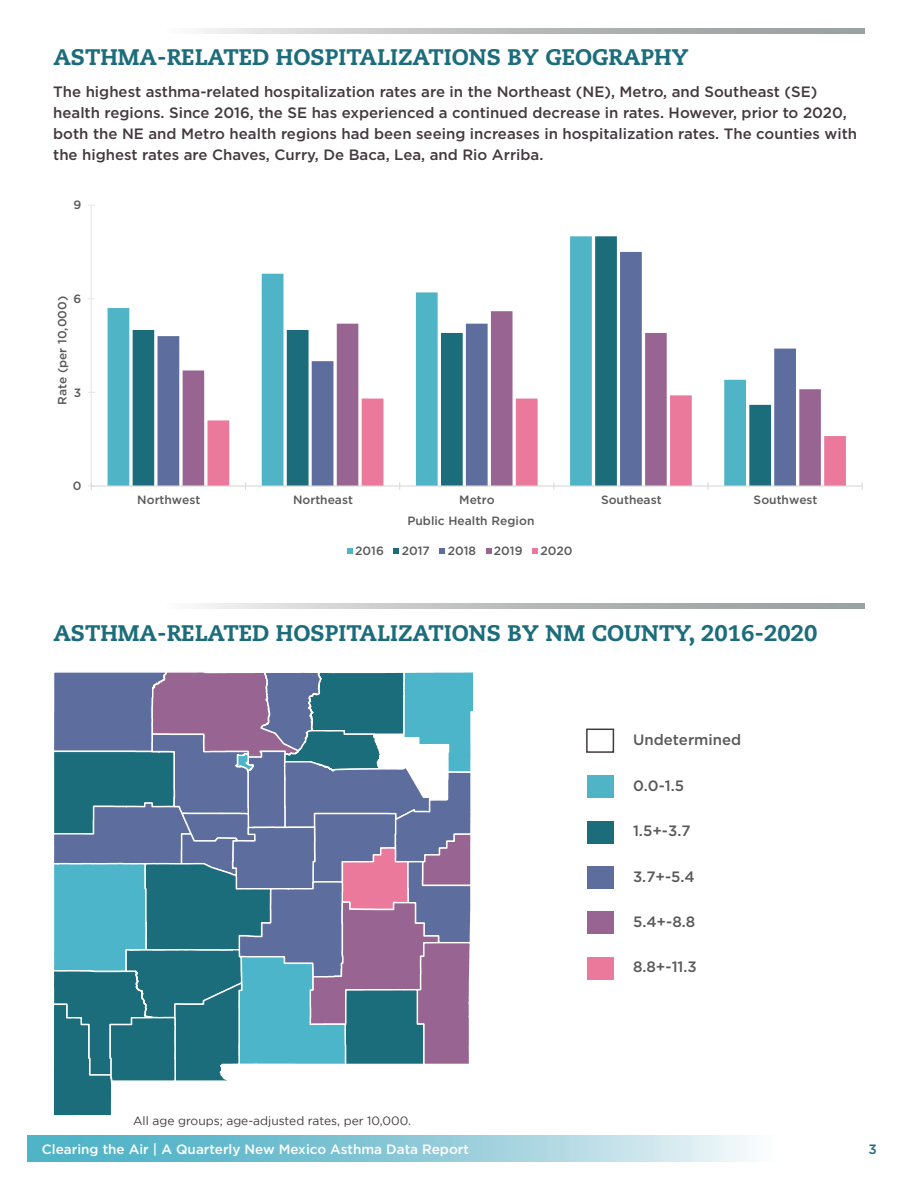
<style>
.page{position:relative;width:918px;height:1188px;background:#fff}
.page>*{position:absolute;margin:0;border:0;box-sizing:border-box;transform-origin:0 0}
.t1{font:800 22.5px "Caecilia LT Std";color:#1c6d7c}
.t2{font:500 15px/21px "Gotham";color:#43393f}
.t3{font:500 15px "Gotham";color:#595959}
.t4{font:500 13.5px "Gotham";color:#fff}
.t5{font:500 13.5px "Gotham";color:#1c6d7c}
.t6{font:500 12px "Gotham";color:#595959}
.t7{font:12px "Gotham";color:#43393f}
</style>
<div class="page">
<svg style="left:27px;top:1136px;width:726px;height:25px;background:#8fcbd9"></svg>
<svg style="left:198px;top:28px;width:667px;height:6px;background:#bbbebf"></svg>
<svg style="left:198px;top:604px;width:667px;height:5px;background:#bbbebf"></svg>
<svg style="left:53px;top:672px;width:421px;height:444px;background:#6b8ca7"></svg>
<div style="left:587px;top:957px;width:26px;height:23px;background:#ea799b"></div>
<div style="left:587px;top:911px;width:26px;height:23px;background:#986593"></div>
<div style="left:587px;top:866px;width:26px;height:23px;background:#5d6d9d"></div>
<div style="left:587px;top:821px;width:26px;height:22px;background:#1c6d7c"></div>
<div style="left:587px;top:775px;width:26px;height:23px;background:#50b4c7"></div>
<div style="left:586px;top:729px;width:28px;height:24px;background:#fff;border:2px solid #43393f"></div>
<svg style="left:108px;top:308px;width:25px;height:177px;background:#66bdcd"></svg>
<svg style="left:133px;top:236px;width:484px;height:249px"></svg>
<svg style="left:158px;top:252px;width:484px;height:233px"></svg>
<svg style="left:183px;top:311px;width:638px;height:174px"></svg>
<svg style="left:208px;top:395px;width:638px;height:90px"></svg>
<hr style="left:91px;top:205px;width:1px;height:281px;background:#e8e7e6">
<hr style="left:91px;top:485px;width:771px;height:2px;background:#dad9d8">
<svg style="left:707px;top:482px;width:2px;height:8px"></svg>
<svg style="left:88px;top:482px;width:7px;height:8px"></svg>
<svg style="left:347px;top:548px;width:6px;height:6px"></svg>
<svg style="left:394px;top:548px;width:5px;height:6px"></svg>
<svg style="left:440px;top:548px;width:5px;height:6px"></svg>
<svg style="left:486px;top:548px;width:6px;height:6px"></svg>
<svg style="left:532px;top:548px;width:6px;height:6px"></svg>
<h1 class="t1" style="left:53px;top:43px;width:637px">ASTHMA-RELATED HOSPITALIZATIONS BY GEOGRAPHY</h1>
<p class="t2" style="left:53px;top:80px;width:806px">The highest asthma-related hospitalization rates are in the Northeast (NE), Metro, and Southeast (SE) health regions. Since 2016, the SE has experienced a continued decrease in rates. However, prior to 2020, both the NE and Metro health regions had been seeing increases in hospitalization rates. The counties with the highest rates are Chaves, Curry, De Baca, Lea, and Rio Arriba.</p>
<p class="t6" style="left:73px;top:198px;width:9px">9</p>
<p class="t6" style="left:73px;top:292px;width:9px">6</p>
<p class="t6" style="left:56px;top:405px;width:110px;rotate:-90deg">Rate (per 10,000)</p>
<p class="t6" style="left:74px;top:385px;width:9px">3</p>
<p class="t6" style="left:73px;top:479px;width:10px">0</p>
<p class="t6" style="left:137px;top:493px;width:65px">Northwest</p>
<p class="t6" style="left:293px;top:493px;width:61px">Northeast</p>
<p class="t6" style="left:459px;top:493px;width:37px">Metro</p>
<p class="t6" style="left:601px;top:493px;width:62px">Southeast</p>
<p class="t6" style="left:754px;top:493px;width:65px">Southwest</p>
<p class="t6" style="left:408px;top:514px;width:128px">Public Health Region</p>
<p class="t6" style="left:355px;top:544px;width:30px">2016</p>
<p class="t6" style="left:402px;top:544px;width:30px">2017</p>
<p class="t6" style="left:448px;top:544px;width:30px">2018</p>
<p class="t6" style="left:494px;top:544px;width:30px">2019</p>
<p class="t6" style="left:540px;top:544px;width:34px">2020</p>
<h1 class="t1" style="left:53px;top:619px;width:766px">ASTHMA-RELATED HOSPITALIZATIONS BY NM COUNTY, 2016-2020</h1>
<p class="t3" style="left:633px;top:731px;width:110px">Undetermined</p>
<p class="t3" style="left:633px;top:777px;width:53px">0.0-1.5</p>
<p class="t7" style="left:133px;top:1114px;width:279px">All age groups; age-adjusted rates, per 10,000.</p>
<p class="t3" style="left:633px;top:823px;width:59px">1.5+-3.7</p>
<p class="t3" style="left:633px;top:868px;width:63px">3.7+-5.4</p>
<p class="t3" style="left:633px;top:913px;width:64px">5.4+-8.8</p>
<p class="t3" style="left:633px;top:958px;width:65px">8.8+-11.3</p>
<p class="t4" style="left:42px;top:1141px;width:429px">Clearing the Air | A Quarterly New Mexico Asthma Data Report</p>
<p class="t5" style="left:868px;top:1141px;width:10px">3</p>
</div>
